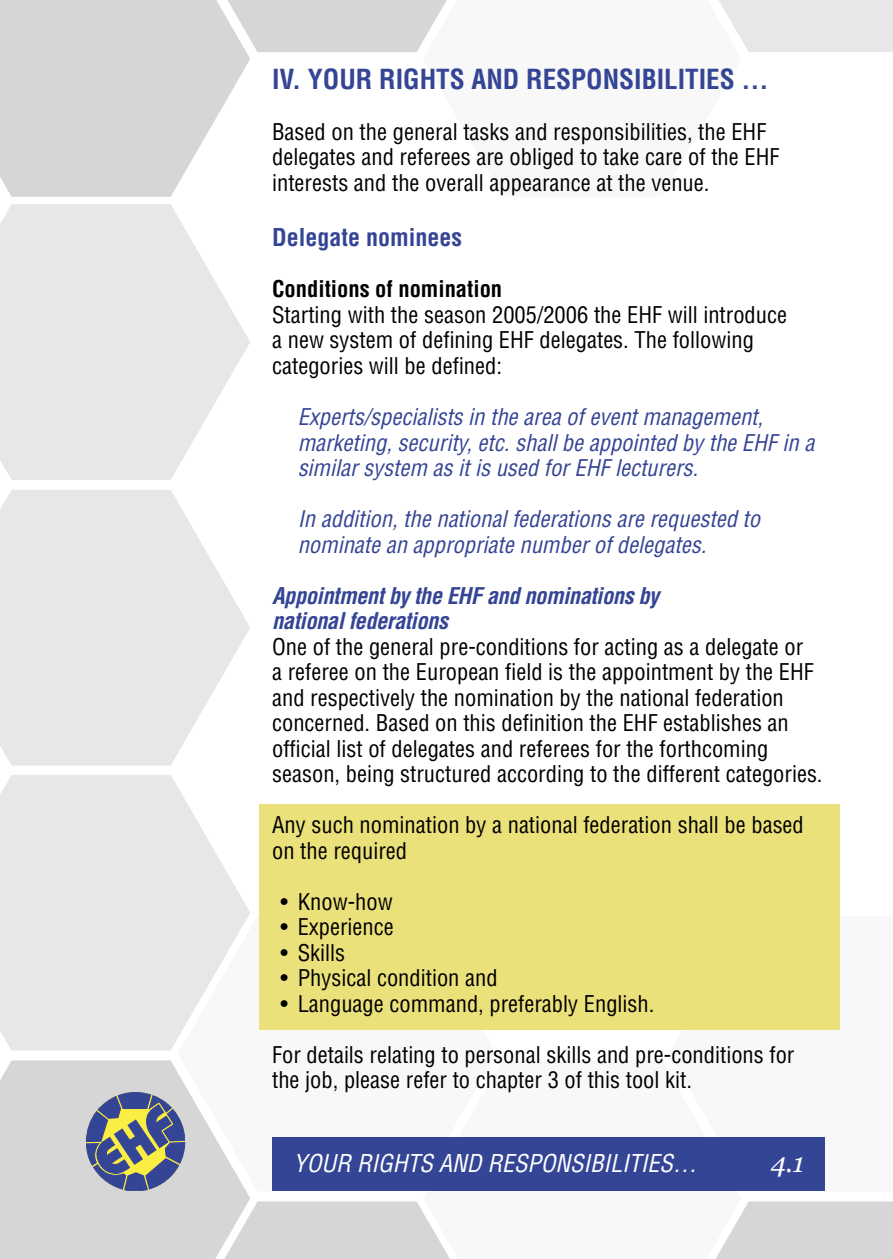
<style>
.page{position:relative;width:893px;height:1259px;background:#fff}
.page>*{position:absolute;margin:0;border:0;box-sizing:border-box;transform-origin:0 0}
.t1{font:700 condensed 27px "Helvetica";color:#354595}
.t2{font:italic 27px "Georgia";color:#fff}
.t3{font:italic condensed 24px "Helvetica";color:#fff}
.t4{font:700 condensed 24px "Helvetica";color:#354595}
.t5{font:condensed 22.5px/25.5px "Helvetica";color:#000}
.t6{font:italic condensed 22.5px/25.5px "Helvetica";color:#354595}
.t7{font:italic 700 condensed 22.5px/25.5px "Helvetica";letter-spacing:-.02em;color:#354595}
.t8{font:700 condensed 22.5px "Helvetica";color:#000}
</style>
<div class="page">
<svg style="left:0;top:0;width:250px;height:197px;background:#dadada"></svg>
<svg style="left:0;top:204px;width:250px;height:276px;fill:#e7e7e7"></svg>
<svg style="left:0;top:490px;width:250px;height:275px;fill:#e7e7e7"></svg>
<div style="left:227px;top:0;width:196px;height:52px;background:#d6d6d6"></div>
<svg style="left:423px;top:0;width:24px;height:41px"></svg>
<svg style="left:719px;top:0;width:174px;height:52px;background:#e8e8e8"></svg>
<svg style="left:0;top:775px;width:250px;height:275px;background:#e9e9e9"></svg>
<div style="left:0;top:1060px;width:250px;height:199px;background:#d6d6d6"></div>
<svg style="left:178px;top:915px;width:318px;height:276px"></svg>
<div style="left:224px;top:1201px;width:199px;height:58px;background:#d6d6d6"></div>
<svg style="left:423px;top:1060px;width:73px;height:199px"></svg>
<svg style="left:715px;top:1201px;width:178px;height:58px;background:#d9d9d9"></svg>
<svg style="left:86px;top:1092px;width:99px;height:99px;background:#808690"></svg>
<div style="left:272px;top:1137px;width:553px;height:54px;background:#354595"></div>
<div style="left:259px;top:804px;width:581px;height:225px;background:#ebe17b"></div>
<p class="t1" style="left:272px;top:63px;width:138px">IV. Your right</p>
<p class="t1" style="left:450px;top:63px;width:219px">s and responsibilitie</p>
<p class="t1" style="left:720px;top:63px;width:50px">s …</p>
<p class="t5" style="left:272px;top:119px;width:509px">Based on the general tasks and responsibilities, the EHF delegates and referees are obliged to take care of the EHF interests and the overall appearance at the venue.</p>
<p class="t4" style="left:272px;top:223px;width:192px">Delegate nominees</p>
<p class="t8" style="left:272px;top:276px;width:232px">Conditions of nomination</p>
<p class="t5" style="left:272px;top:302px;width:516px">Starting with the season 2005/2006 the EHF will introduce a new system of defining EHF delegates. The following categories will be defined:</p>
<p class="t6" style="left:298px;top:403px;width:518px">Experts/specialists in the area of event management, marketing, security, etc. shall be appointed by the EHF in a similar system as it is used for EHF lecturers.</p>
<p class="t6" style="left:298px;top:505px;width:465px">In addition, the national federations are requested to nominate an appropriate number of delegates.</p>
<p class="t7" style="left:272px;top:582px;width:389px">Appointment by the EHF and nominations by national federations</p>
<p class="t5" style="left:272px;top:633px;width:552px">One of the general pre-conditions for acting as a delegate or<br>a referee on the European field is the appointment by the EHF and respectively the nomination by the national federation concerned. Based on this definition the EHF establishes an official list of delegates and referees for the forthcoming season, being structured according to the different categories.</p>
<p class="t5" style="left:272px;top:811px;width:533px">Any such nomination by a national federation shall be based on the required</p>
<p class="t5" style="left:281px;top:888px;width:114px">• Know-how</p>
<p class="t5" style="left:281px;top:913px;width:115px">• Experience</p>
<p class="t5" style="left:281px;top:939px;width:66px">• Skills</p>
<p class="t5" style="left:281px;top:964px;width:218px">• Physical condition and</p>
<p class="t5" style="left:281px;top:990px;width:375px">• Language command, preferably English.</p>
<p class="t5" style="left:272px;top:1041px;width:524px">For details relating to personal skills and pre-conditions for the job, please refer to chapter 3 of this tool kit.</p>
<p class="t3" style="left:293px;top:1148px;width:405px">Your rights and responsibilities…</p>
<p class="t2" style="left:770px;top:1147px;width:36px">4.1</p>
</div>
